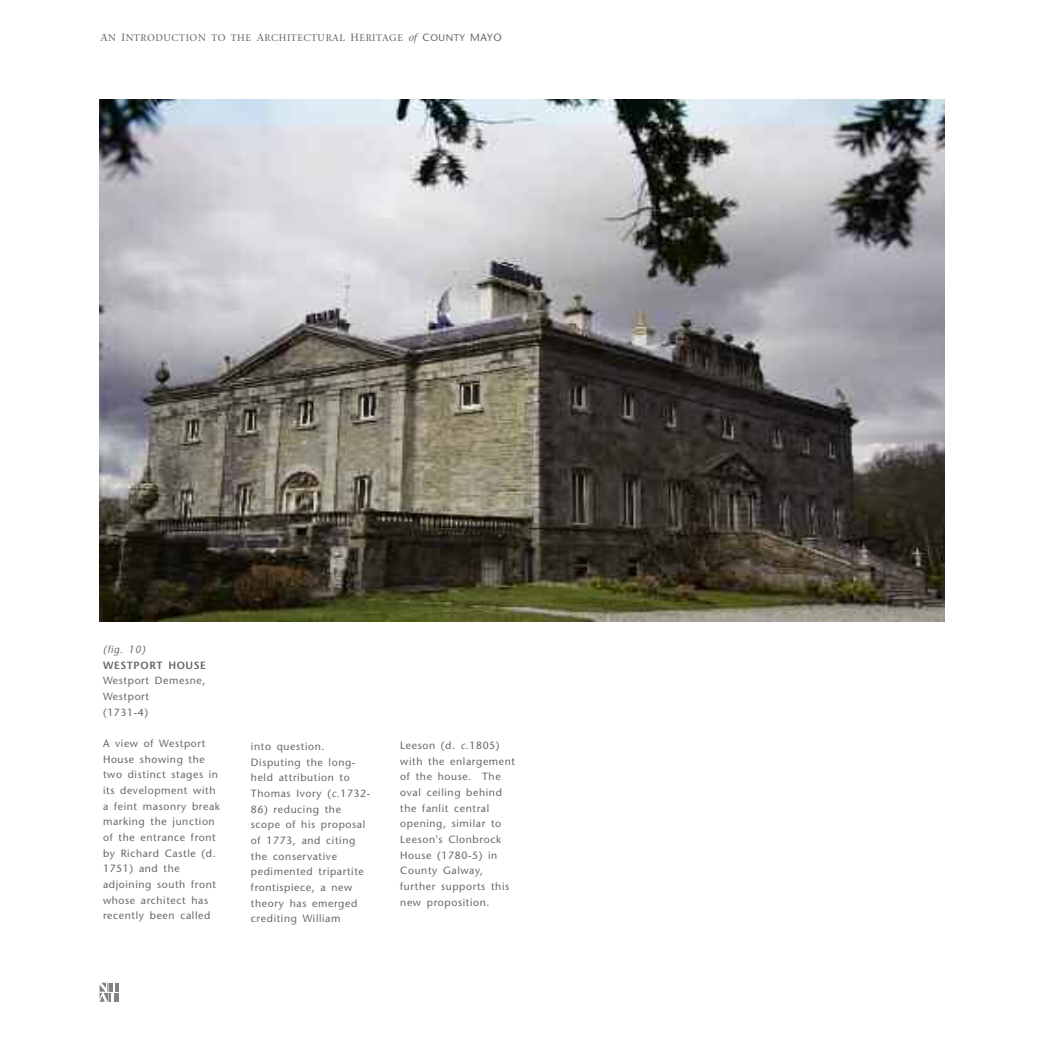
<style>
.page{position:relative;width:1042px;height:1042px;background:#fff}
.page>*{position:absolute;margin:0;border:0;box-sizing:border-box;transform-origin:0 0}
.t1{font:10.5px/15.8px "Stone Sans";letter-spacing:.055em;color:#666}
.t2{font:600 10.5px "Stone Sans";letter-spacing:.055em;color:#666}
.t3{font:italic 10.5px "Stone Sans";color:#666}
.t4{font:9.62px "Stone Serif";letter-spacing:.055em;color:#666}
.s1{font-size:10.5px}
.s2{font-style:italic;font-size:10.5px}
.s3{font-family:"Stone Sans";font-size:10.5px}
.s4{font-family:"Stone Sans"}
.s5{font-style:italic}
</style>
<div class="page">
<svg style="left:100px;top:982px;width:19px;height:20px"></svg>
<img style="left:99px;top:100px;width:846px;height:522px">
<p class="t4" style="left:100px;top:34px;width:403px"><span class="s1">A</span>N <span class="s1">I</span>NTRODUCTION TO THE <span class="s1">A</span>RCHITECTURAL <span class="s1">H</span>ERITAGE <span class="s2">of</span> <span class="s3">C</span><span class="s4">OUNTY</span> <span class="s3">MAYO</span></p>
<p class="t3" style="left:103px;top:645px;width:44px">(fig. 10)</p>
<p class="t2" style="left:103px;top:661px;width:104px">WESTPORT HOUSE</p>
<p class="t1" style="left:103px;top:674px;width:104px">Westport Demesne,<br>Westport<br>(1731-4)</p>
<p class="t1" style="left:103px;top:736px;width:118px">A view of Westport<br>House showing the two distinct stages in its development with a feint masonry break marking the junction of the entrance front by Richard Castle (d.<br>1751) and the adjoining south front whose architect has recently been called</p>
<p class="t1" style="left:251px;top:739px;width:121px">into question.<br>Disputing the long&shy;held attribution to<br>Thomas Ivory (<span class="s5">c.</span>1732-</p>
<p class="t1" style="left:251px;top:802px;width:116px">86) reducing the scope of his proposal of 1773, and citing the conservative pedimented tripartite frontispiece, a new theory has emerged crediting William</p>
<p class="t1" style="left:400px;top:738px;width:116px">Leeson (d. <span class="s5">c.</span>1805) with the enlargement of the house. The oval ceiling behind the fanlit central opening, similar to<br>Leeson's Clonbrock<br>House (1780-5) in<br>County Galway, further supports this new proposition.</p>
</div>
